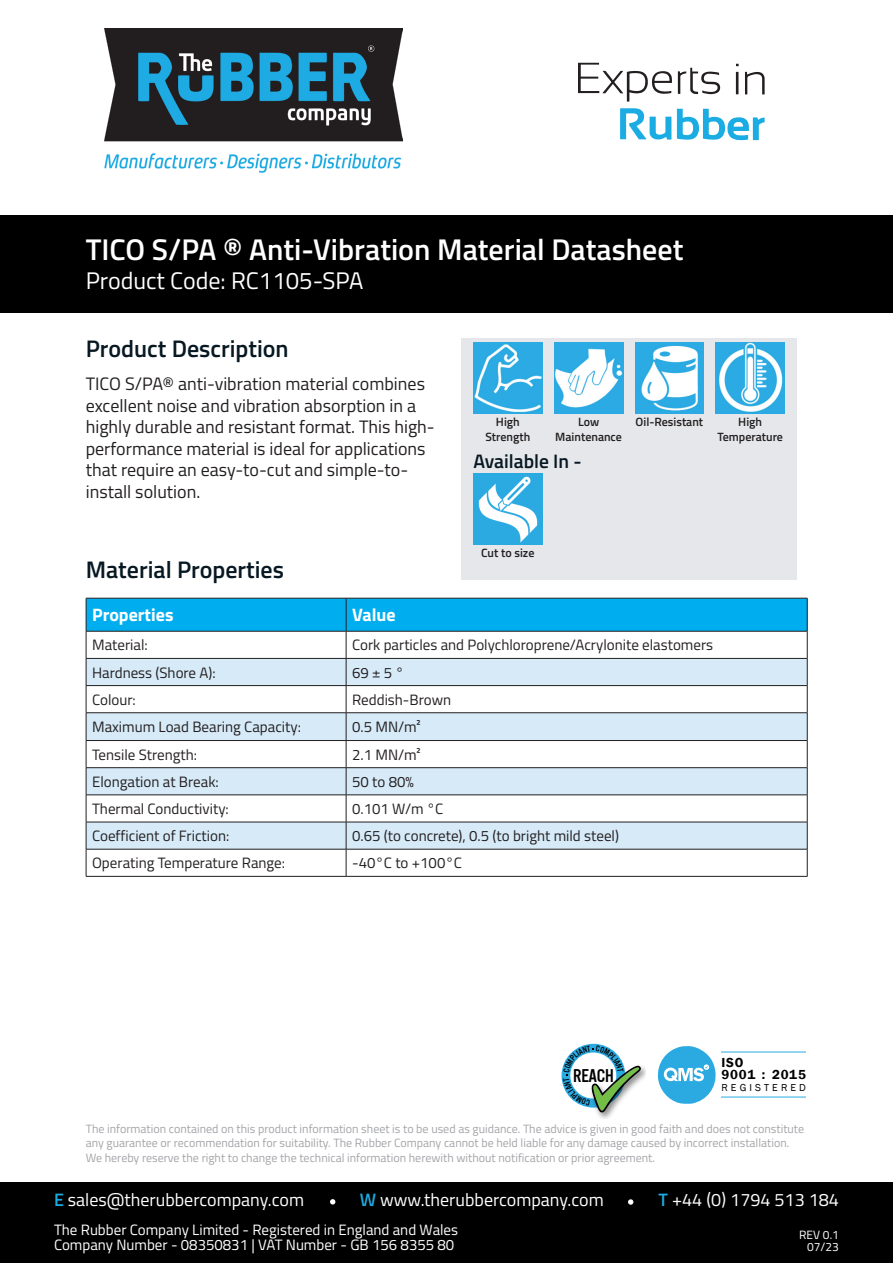
<style>
.page{position:relative;width:893px;height:1263px;background:#fff}
.page>*{position:absolute;margin:0;border:0;box-sizing:border-box;transform-origin:0 0}
.t1{font:600 30px "Titillium";color:#fff}
.t2{font:600 24px "Titillium";color:#071822}
.t3{font:24px "Titillium";color:#fff}
.t4{font:600 19.5px "Titillium";color:#071822}
.t5{font:19.2px "Alternate Got No 3 D";letter-spacing:-.01em;color:#000}
.t6{font:18px/21.6px "Titillium";color:#231f20}
.t7{font:18px "Titillium";color:#fff}
.t8{font:700 18px "Titillium";color:#fff}
.t9{font:15px "Titillium";color:#231f20}
.t10{font:15px "Titillium";color:#fff}
.t11{font:600 13.5px "Franklin Gothic";letter-spacing:.06em;color:#000}
.t12{font:12px/14.4px "Titillium";color:#a4a5a9}
.t13{font:600 12px/14.4px "Titillium";color:#231f20;text-align:center}
.t14{font:12px "Titillium";letter-spacing:.005em;color:#fff}
.t15{font:10.35px "Franklin Gothic";letter-spacing:.3em;color:#000}
.s1{font-weight:600;color:#1bace3}
</style>
<div class="page">
<div style="left:0;top:215px;width:893px;height:98px;background:#000"></div>
<div style="left:461px;top:339px;width:336px;height:241px;background:#e5e7ea"></div>
<hr style="left:86px;top:876px;width:260px;height:1px;background:#231f20">
<svg style="left:86px;top:598px;width:722px;height:278px"></svg>
<hr style="left:346px;top:876px;width:461px;height:1px;background:#231f20">
<img style="left:554px;top:342px;width:69px;height:71px">
<img style="left:716px;top:342px;width:69px;height:71px">
<img style="left:473px;top:474px;width:69px;height:71px">
<img style="left:597px;top:1066px;width:49px;height:52px">
<img style="left:104px;top:29px;width:298px;height:144px">
<svg style="left:620px;top:108px;width:51px;height:32px"></svg>
<svg style="left:677px;top:109px;width:88px;height:31px"></svg>
<svg style="left:745px;top:72px;width:20px;height:22px"></svg>
<svg style="left:578px;top:63px;width:94px;height:39px"></svg>
<svg style="left:678px;top:68px;width:42px;height:26px"></svg>
<svg style="left:736px;top:72px;width:2px;height:22px"></svg>
<img style="left:635px;top:342px;width:69px;height:71px">
<img style="left:473px;top:342px;width:69px;height:71px">
<hr style="left:721px;top:1052px;width:85px;height:1px;background:#2baae2">
<hr style="left:721px;top:1097px;width:85px;height:1px;background:#2baae2">
<svg style="left:658px;top:1046px;width:58px;height:58px"></svg>
<div style="left:0;top:1182px;width:893px;height:81px;background:#000"></div>
<svg style="left:330px;top:1199px;width:5px;height:5px"></svg>
<svg style="left:628px;top:1199px;width:5px;height:6px"></svg>
<svg style="left:562px;top:1044px;width:79px;height:68px"></svg>
<p class="t1" style="left:86px;top:227px;width:599px">TICO S/PA ® Anti-Vibration Material Datasheet</p>
<p class="t3" style="left:86px;top:263px;width:279px">Product Code: RC1105-SPA</p>
<p class="t2" style="left:86px;top:330px;width:204px">Product Description</p>
<p class="t6" style="left:86px;top:372px;width:351px">TICO S/PA® anti-vibration material combines excellent noise and vibration absorption in a highly durable and resistant format. This high&shy;performance material is ideal for applications that require an easy-to-cut and simple-to&shy;install solution.</p>
<p class="t2" style="left:86px;top:552px;width:200px">Material Properties</p>
<p class="t13" style="left:496px;top:414px;width:25px">High</p>
<p class="t13" style="left:636px;top:414px;width:69px">Oil-Resistant</p>
<p class="t13" style="left:485px;top:429px;width:46px">Strength</p>
<p class="t13" style="left:555px;top:414px;width:68px">Low<br>Maintenance</p>
<p class="t4" style="left:473px;top:447px;width:110px">Available In -</p>
<p class="t13" style="left:717px;top:414px;width:67px">High<br>Temperature</p>
<p class="t13" style="left:481px;top:545px;width:55px">Cut to size</p>
<p class="t8" style="left:92px;top:601px;width:83px">Properties</p>
<p class="t8" style="left:352px;top:601px;width:45px">Value</p>
<p class="t9" style="left:92px;top:634px;width:57px">Material:</p>
<p class="t9" style="left:352px;top:634px;width:363px">Cork particles and Polychloroprene/Acrylonite elastomers</p>
<p class="t9" style="left:92px;top:661px;width:125px">Hardness (Shore A):</p>
<p class="t9" style="left:352px;top:661px;width:53px">69 ± 5 °</p>
<p class="t9" style="left:92px;top:688px;width:45px">Colour:</p>
<p class="t9" style="left:352px;top:688px;width:101px">Reddish-Brown</p>
<p class="t9" style="left:92px;top:716px;width:210px">Maximum Load Bearing Capacity:</p>
<p class="t9" style="left:352px;top:716px;width:70px">0.5 MN/m²</p>
<p class="t9" style="left:92px;top:743px;width:106px">Tensile Strength:</p>
<p class="t9" style="left:352px;top:743px;width:70px">2.1 MN/m²</p>
<p class="t9" style="left:92px;top:771px;width:128px">Elongation at Break:</p>
<p class="t9" style="left:352px;top:771px;width:63px">50 to 80%</p>
<p class="t9" style="left:92px;top:798px;width:138px">Thermal Conductivity:</p>
<p class="t9" style="left:352px;top:798px;width:93px">0.101 W/m °C</p>
<p class="t9" style="left:92px;top:825px;width:139px">Coefficient of Friction:</p>
<p class="t9" style="left:352px;top:825px;width:268px">0.65 (to concrete), 0.5 (to bright mild steel)</p>
<p class="t9" style="left:92px;top:852px;width:195px">Operating Temperature Range:</p>
<p class="t9" style="left:352px;top:852px;width:111px">-40°C to +100°C</p>
<p class="t5" style="left:573px;top:1065px;width:42px">REACH</p>
<p class="t11" style="left:721px;top:1054px;width:24px">ISO</p>
<p class="t11" style="left:721px;top:1066px;width:86px">9001 : 2015</p>
<p class="t15" style="left:721px;top:1081px;width:86px">REGISTERED</p>
<p class="t12" style="left:86px;top:1121px;width:720px">The information contained on this product information sheet is to be used as guidance. The advice is given in good faith and does not constitute any guarantee or recommendation for suitability. The Rubber Company cannot be held liable for any damage caused by incorrect installation.<br>We hereby reserve the right to change the technical information herewith without notification or prior agreement.</p>
<p class="t7" style="left:54px;top:1187px;width:252px"><span class="s1">E</span> sales@therubbercompany.com</p>
<p class="t7" style="left:360px;top:1187px;width:246px"><span class="s1">W</span> www.therubbercompany.com</p>
<p class="t7" style="left:659px;top:1187px;width:182px"><span class="s1">T</span> +44 (0) 1794 513 184</p>
<p class="t10" style="left:54px;top:1219px;width:406px">The Rubber Company Limited - Registered in England and Wales</p>
<p class="t10" style="left:54px;top:1234px;width:402px">Company Number - 08350831 | VAT Number - GB 156 8355 80</p>
<p class="t14" style="left:799px;top:1226px;width:41px">REV 0.1</p>
<p class="t14" style="left:807px;top:1238px;width:33px">07/23</p>
</div>
